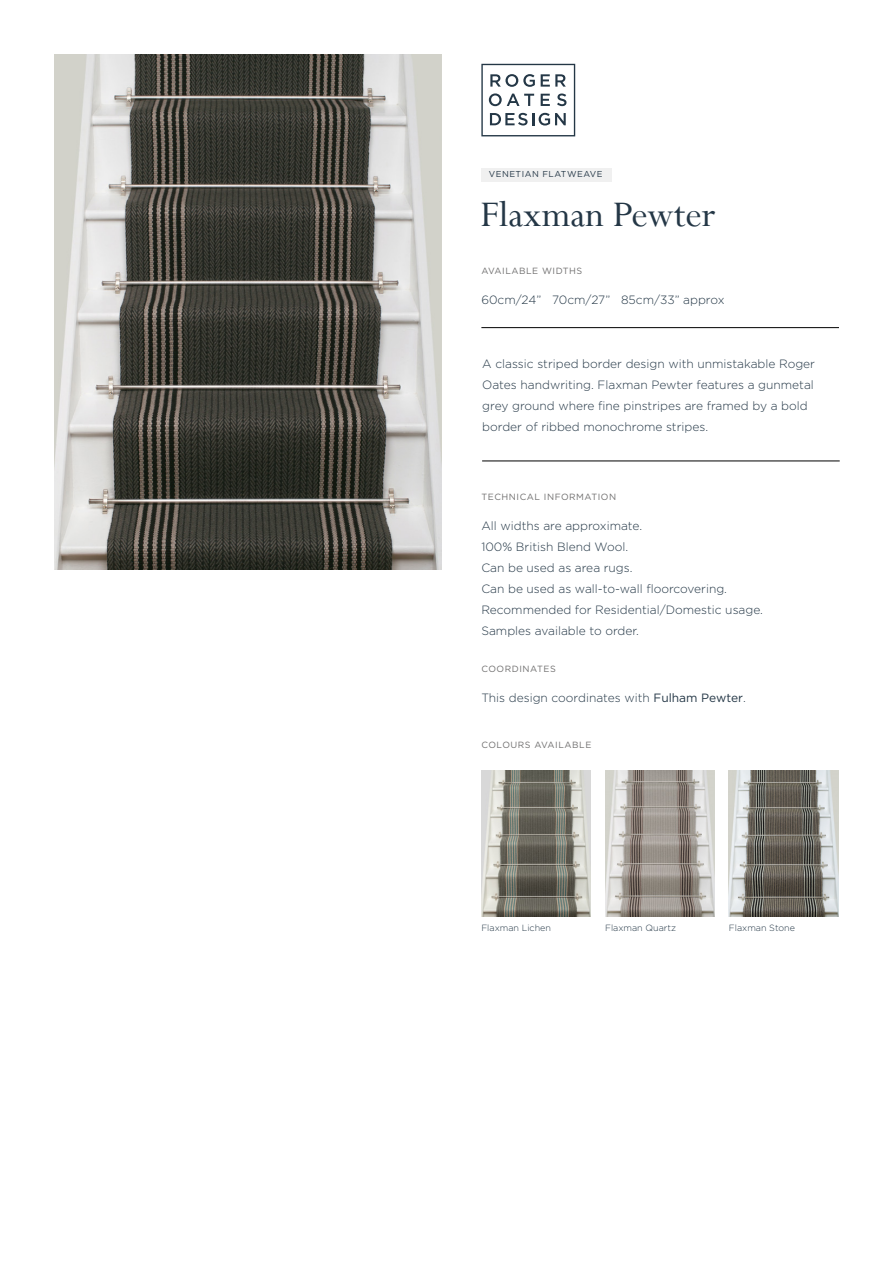
<style>
.page{position:relative;width:893px;height:1263px;background:#fff}
.page>*{position:absolute;margin:0;border:0;box-sizing:border-box;transform-origin:0 0}
.t1{font:40.2px "Perpetua";color:#243746}
.t2{font:300 12px/21px "Gotham";color:#243746}
.t3{font:9px "Gotham";letter-spacing:.06em;color:#706f6f}
.t4{font:300 9px "Gotham";color:#243746}
.t5{font:8.55px "Gotham";letter-spacing:.06em;color:#243746}
.s1{font-weight:400}
</style>
<div class="page">
<svg style="left:481px;top:64px;width:94px;height:72px"></svg>
<img style="left:54px;top:54px;width:387px;height:516px">
<div style="left:481px;top:168px;width:130px;height:14px;background:#f0f0f0"></div>
<hr style="left:481px;top:327px;width:358px;height:1px;background:#000">
<hr style="left:482px;top:461px;width:358px;height:1px;background:#000">
<img style="left:481px;top:770px;width:110px;height:146px">
<img style="left:605px;top:770px;width:109px;height:146px">
<img style="left:729px;top:770px;width:109px;height:146px">
<p class="t5" style="left:489px;top:169px;width:115px">VENETIAN FLATWEAVE</p>
<h1 class="t1" style="left:480px;top:189px;width:237px">Flaxman Pewter</h1>
<p class="t3" style="left:481px;top:265px;width:102px">AVAILABLE WIDTHS</p>
<p class="t2" style="left:481px;top:289px;width:245px">60cm/24” 70cm/27” 85cm/33” approx</p>
<p class="t2" style="left:482px;top:353px;width:334px">A classic striped border design with unmistakable Roger Oates handwriting. Flaxman Pewter features a gunmetal grey ground where fine pinstripes are framed by a bold border of ribbed monochrome stripes.</p>
<p class="t3" style="left:481px;top:491px;width:136px">TECHNICAL INFORMATION</p>
<p class="t2" style="left:481px;top:515px;width:283px">All widths are approximate.<br>100% British Blend Wool.<br>Can be used as area rugs.<br>Can be used as wall-to-wall floorcovering.<br>Recommended for Residential/Domestic usage.<br>Samples available to order.</p>
<p class="t3" style="left:481px;top:663px;width:76px">COORDINATES</p>
<p class="t2" style="left:481px;top:687px;width:266px">This design coordinates with <span class="s1">Fulham Pewter</span>.</p>
<p class="t3" style="left:481px;top:739px;width:111px">COLOURS AVAILABLE</p>
<p class="t4" style="left:481px;top:922px;width:71px">Flaxman Lichen</p>
<p class="t4" style="left:605px;top:922px;width:72px">Flaxman Quartz</p>
<p class="t4" style="left:729px;top:922px;width:68px">Flaxman Stone</p>
</div>
